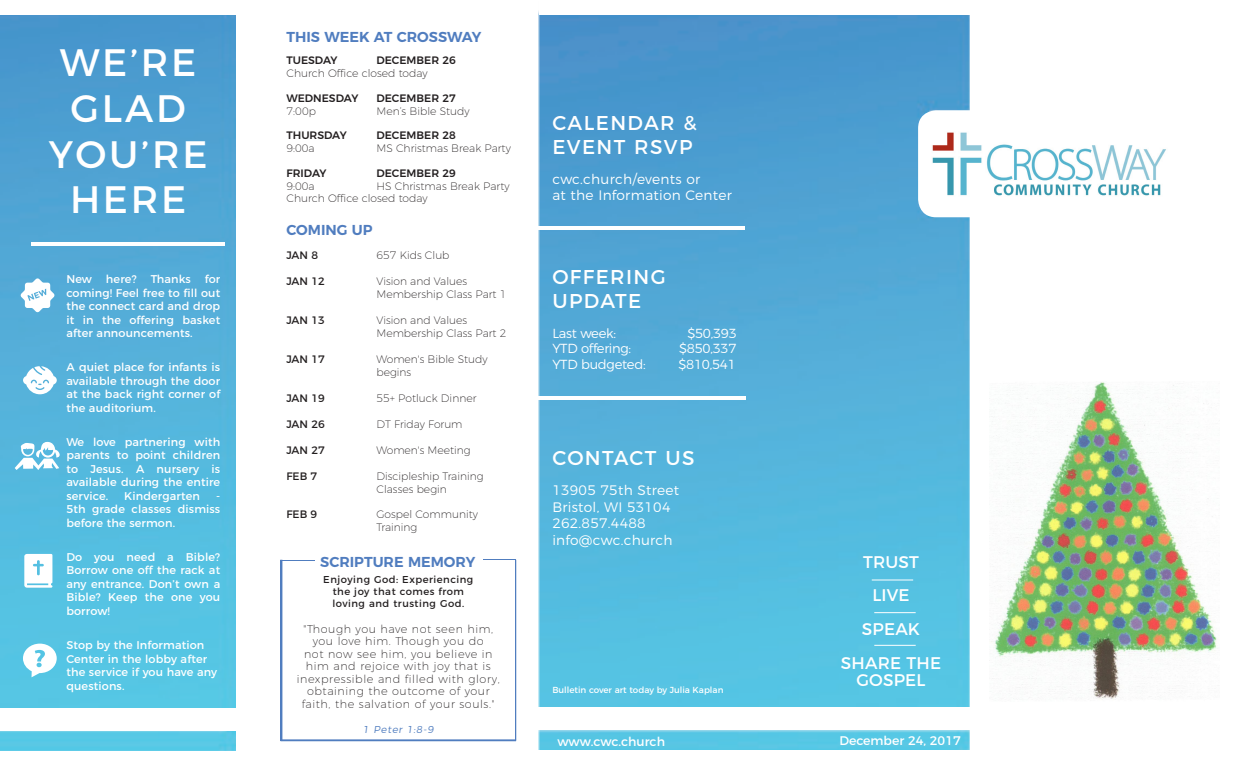
<style>
.page{position:relative;width:1260px;height:765px;background:#fff}
.page>*{position:absolute;margin:0;border:0;box-sizing:border-box;transform-origin:0 0}
.t1{font:38.25px "Montserrat";letter-spacing:.07em;color:#fff}
.t2{font:20px "Montserrat";letter-spacing:.07em;color:#fff}
.t3{font:16.88px/16.9px "Montserrat";letter-spacing:.01em;color:#fff;text-align:center}
.t4{font:600 14.38px "Montserrat";color:#507dbf}
.t5{font:300 13.75px/16.5px "Montserrat";letter-spacing:.02em;color:#fff}
.t6{font:300 13.12px "Montserrat";letter-spacing:-.02em;color:#fff}
.t7{font:12.5px "Montserrat";color:#fff}
.t8{font:11.25px/13.5px "Montserrat";letter-spacing:.01em;color:#fff;text-align:justify}
.t9{font:200 11.25px/12.5px "Montserrat";letter-spacing:.05em;color:#231f20;text-align:center}
.t10{font:200 10.75px/13px "Montserrat";color:#231f20}
.t11{font:500 10.75px "Montserrat";color:#231f20}
.t12{font:10.75px "Montserrat";color:#231f20}
.t13{font:10px/12px "Montserrat";letter-spacing:.05em;color:#231f20;text-align:center}
.t14{font:300 10px "Montserrat";color:#507dbf}
.t15{font:8.75px "Montserrat";color:#fff}
</style>
<div class="page">
<img style="left:280px;top:11px;width:690px;height:739px">
<img style="left:991px;top:382px;width:226px;height:318px">
<img style="left:0;top:15px;width:236px;height:736px">
<hr style="left:872px;top:580px;width:41px;height:1px;background:#fff">
<hr style="left:874px;top:612px;width:42px;height:1px;background:#fff">
<hr style="left:874px;top:645px;width:42px;height:1px;background:#fff">
<hr style="left:529px;top:226px;width:216px;height:4px;background:#fff">
<hr style="left:530px;top:396px;width:215px;height:4px;background:#fff">
<div style="left:281px;top:740px;width:235px;height:1px;border:1px solid #507dbf"></div>
<hr style="left:282px;top:560px;width:33px;height:1px;background:#507dbf">
<div style="left:281px;top:560px;width:1px;height:181px;border:1px solid #507dbf"></div>
<hr style="left:516px;top:560px;width:1px;height:180px;background:#507dbf">
<div style="left:515px;top:560px;width:1px;height:181px;border:1px solid #507dbf"></div>
<hr style="left:31px;top:242px;width:194px;height:4px;background:#fff">
<svg style="left:20px;top:278px;width:35px;height:34px"></svg>
<svg style="left:23px;top:644px;width:34px;height:33px"></svg>
<svg style="left:15px;top:442px;width:47px;height:28px"></svg>
<svg style="left:23px;top:366px;width:34px;height:28px"></svg>
<svg style="left:24px;top:554px;width:28px;height:34px"></svg>
<div style="left:918px;top:110px;width:233px;height:107px;background:#fff;border-radius:18px"></div>
<div style="left:0;top:709px;width:245px;height:22px;background:#fff"></div>
<div style="left:539px;top:708px;width:443px;height:22px;background:#fff"></div>
<div style="left:539px;top:0;width:433px;height:15px;background:#fff"></div>
<img style="left:932px;top:132px;width:234px;height:64px">
<hr style="left:483px;top:559px;width:33px;height:1px;background:#507dbf">
<p class="t1" style="left:60px;top:32px;width:138px">WE’RE</p>
<p class="t1" style="left:71px;top:77px;width:117px">GLAD</p>
<p class="t1" style="left:49px;top:123px;width:160px">YOU’RE</p>
<p class="t1" style="left:70px;top:169px;width:118px">HERE</p>
<p class="t8" style="left:66px;top:272px;width:155px">New here? Thanks for coming! Feel free to fill out the connect card and drop it in the offering basket after announcements.</p>
<p class="t8" style="left:66px;top:360px;width:155px">A quiet place for infants is available through the door at the back right corner of the auditorium.</p>
<p class="t8" style="left:66px;top:434px;width:155px">We love partnering with parents to point children to Jesus. A nursery is available during the entire service.</p>
<p class="t8" style="left:124px;top:488px;width:77px">Kindergarten</p>
<p class="t8" style="left:66px;top:488px;width:155px;text-indent:150px">- 5th grade classes dismiss before the sermon.</p>
<p class="t8" style="left:66px;top:549px;width:155px">Do you need a Bible?<br>Borrow one off the rack at any entrance. Don’t own a Bible? Keep the one you borrow!</p>
<p class="t8" style="left:66px;top:637px;width:152px;text-align:left">Stop by the Information<br>Center in the lobby after the service if you have any questions.</p>
<p class="t4" style="left:286px;top:25px;width:197px">THIS WEEK AT CROSSWAY</p>
<p class="t11" style="left:286px;top:52px;width:53px">TUESDAY</p>
<p class="t11" style="left:376px;top:52px;width:81px">DECEMBER 26</p>
<p class="t10" style="left:286px;top:66px;width:143px">Church Office closed today</p>
<p class="t11" style="left:286px;top:90px;width:73px">WEDNESDAY</p>
<p class="t11" style="left:376px;top:90px;width:81px">DECEMBER 27</p>
<p class="t10" style="left:286px;top:104px;width:31px">7:00p</p>
<p class="t10" style="left:376px;top:104px;width:95px">Men’s Bible Study</p>
<p class="t11" style="left:286px;top:127px;width:62px">THURSDAY</p>
<p class="t11" style="left:376px;top:127px;width:81px">DECEMBER 28</p>
<p class="t10" style="left:286px;top:141px;width:30px">9:00a</p>
<p class="t10" style="left:376px;top:141px;width:136px">MS Christmas Break Party</p>
<p class="t11" style="left:286px;top:165px;width:42px">FRIDAY</p>
<p class="t11" style="left:376px;top:165px;width:81px">DECEMBER 29</p>
<p class="t10" style="left:286px;top:178px;width:30px">9:00a</p>
<p class="t10" style="left:376px;top:178px;width:135px">HS Christmas Break Party</p>
<p class="t10" style="left:286px;top:191px;width:143px">Church Office closed today</p>
<p class="t4" style="left:286px;top:218px;width:88px">COMING UP</p>
<p class="t12" style="left:286px;top:247px;width:33px">JAN 8</p>
<p class="t10" style="left:376px;top:248px;width:75px">657 Kids Club</p>
<p class="t12" style="left:286px;top:273px;width:40px">JAN 12</p>
<p class="t10" style="left:376px;top:274px;width:132px">Vision and Values<br>Membership Class Part 1</p>
<p class="t12" style="left:286px;top:312px;width:40px">JAN 13</p>
<p class="t10" style="left:376px;top:313px;width:132px">Vision and Values<br>Membership Class Part 2</p>
<p class="t12" style="left:286px;top:351px;width:40px">JAN 17</p>
<p class="t10" style="left:376px;top:352px;width:113px">Women's Bible Study begins</p>
<p class="t12" style="left:286px;top:389px;width:40px">JAN 19</p>
<p class="t10" style="left:376px;top:391px;width:102px">55+ Potluck Dinner</p>
<p class="t12" style="left:286px;top:415px;width:40px">JAN 26</p>
<p class="t10" style="left:376px;top:416px;width:88px">DT Friday Forum</p>
<p class="t12" style="left:286px;top:441px;width:40px">JAN 27</p>
<p class="t10" style="left:376px;top:442px;width:96px">Women's Meeting</p>
<p class="t12" style="left:286px;top:467px;width:32px">FEB 7</p>
<p class="t10" style="left:376px;top:468px;width:109px">Discipleship Training<br>Classes begin</p>
<p class="t12" style="left:286px;top:506px;width:32px">FEB 9</p>
<p class="t10" style="left:376px;top:507px;width:103px">Gospel Community<br>Training</p>
<p class="t4" style="left:320px;top:550px;width:157px">SCRIPTURE MEMORY</p>
<p class="t13" style="left:323px;top:573px;width:152px">Enjoying God: Experiencing the joy that comes from loving and trusting God.</p>
<p class="t9" style="left:297px;top:622px;width:204px">"Though you have not seen him, you love him. Though you do<br>not now see him, you believe in him and rejoice with joy that is inexpressible and filled with glory, obtaining the outcome of your faith, the salvation of your souls."</p>
<p class="t14" style="left:363px;top:722px;width:74px">1 Peter 1:8-9</p>
<p class="t2" style="left:552px;top:107px;width:146px">CALENDAR &amp;</p>
<p class="t2" style="left:552px;top:131px;width:142px">EVENT RSVP</p>
<p class="t5" style="left:552px;top:169px;width:181px">cwc.church/events or<br>at the Information Center</p>
<p class="t2" style="left:552px;top:261px;width:115px">OFFERING</p>
<p class="t2" style="left:552px;top:285px;width:90px">UPDATE</p>
<p class="t6" style="left:552px;top:323px;width:65px">Last week:</p>
<p class="t6" style="left:687px;top:323px;width:51px">$50,393</p>
<p class="t6" style="left:552px;top:338px;width:80px">YTD offering:</p>
<p class="t6" style="left:679px;top:338px;width:59px">$850,337</p>
<p class="t6" style="left:552px;top:354px;width:95px">YTD budgeted:</p>
<p class="t6" style="left:678px;top:354px;width:59px">$810,541</p>
<p class="t2" style="left:552px;top:442px;width:144px">CONTACT US</p>
<p class="t5" style="left:552px;top:481px;width:128px">13905 75th Street</p>
<p class="t5" style="left:552px;top:497px;width:120px">Bristol, WI 53104</p>
<p class="t5" style="left:552px;top:514px;width:95px">262.857.4488</p>
<p class="t5" style="left:552px;top:530px;width:122px">info@cwc.church</p>
<p class="t15" style="left:552px;top:683px;width:173px">Bulletin cover art today by Julia Kaplan</p>
<p class="t7" style="left:557px;top:731px;width:109px">www.cwc.church</p>
<p class="t3" style="left:863px;top:552px;width:57px">TRUST</p>
<p class="t3" style="left:872px;top:586px;width:39px">LIVE</p>
<p class="t3" style="left:862px;top:619px;width:60px">SPEAK</p>
<p class="t3" style="left:841px;top:653px;width:102px">SHARE THE<br>GOSPEL</p>
<p class="t7" style="left:839px;top:731px;width:123px">December 24, 2017</p>
</div>
